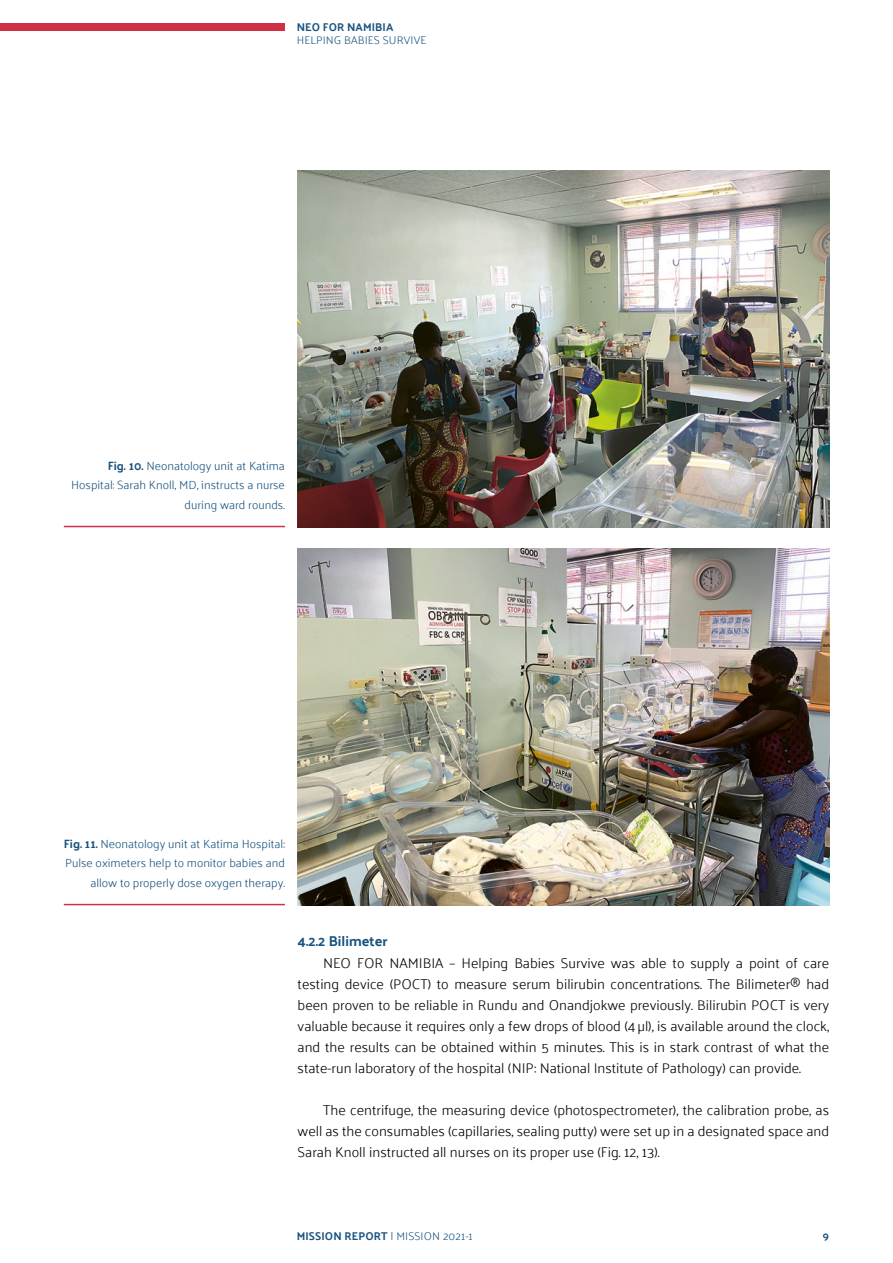
<style>
.page{position:relative;width:893px;height:1263px;background:#fff}
.page>*{position:absolute;margin:0;border:0;box-sizing:border-box;transform-origin:0 0}
.t1{font:300 14.25px/21px "Palanquin";color:#000;text-align:justify}
.t2{font:700 14.25px "Palanquin";color:#185380}
.t3{font:300 12px/19.5px "Palanquin";color:#185380;text-align:right}
.t4{font:300 11.25px "Palanquin";letter-spacing:.01em;color:#185380}
.t5{font:700 11.25px "Palanquin";letter-spacing:.01em;color:#185380}
.s1{font-weight:700}
</style>
<div class="page">
<div style="left:0;top:23px;width:285px;height:8px;background:#ce3145"></div>
<img style="left:298px;top:170px;width:531px;height:357px">
<img style="left:298px;top:548px;width:531px;height:357px">
<hr style="left:64px;top:526px;width:221px;height:1px;background:#ce3145">
<hr style="left:64px;top:904px;width:221px;height:1px;background:#ce3145">
<p class="t5" style="left:297px;top:20px;width:98px">NEO FOR NAMIBIA</p>
<p class="t4" style="left:297px;top:34px;width:131px">HELPING BABIES SURVIVE</p>
<p class="t3" style="left:71px;top:456px;width:215px"><span class="s1">Fig. 10.</span> Neonatology unit at Katima<br>Hospital: Sarah Knoll, MD, instructs a nurse during ward rounds.</p>
<p class="t3" style="left:64px;top:834px;width:222px"><span class="s1">Fig. 11.</span> Neonatology unit at Katima Hospital:<br>Pulse oximeters help to monitor babies and allow to properly dose oxygen therapy.</p>
<p class="t2" style="left:298px;top:932px;width:92px">4.2.2 Bilimeter</p>
<p class="t1" style="left:298px;top:953px;width:533px;text-indent:26px">NEO FOR NAMIBIA – Helping Babies Survive was able to supply a point of care testing device (POCT) to measure serum bilirubin concentrations. The Bilimeter® had been proven to be reliable in Rundu and Onandjokwe previously. Bilirubin POCT is very valuable because it requires only a few drops of blood (4µl), is available around the clock, and the results can be obtained within 5 minutes. This is in stark contrast of what the state-run laboratory of the hospital (NIP: National Institute of Pathology) can provide.</p>
<p class="t1" style="left:298px;top:1100px;width:533px;text-indent:26px">The centrifuge, the measuring device (photospectrometer), the calibration probe, as well as the consumables (capillaries, sealing putty) were set up in a designated space and Sarah Knoll instructed all nurses on its proper use (Fig. 12, 13).</p>
<p class="t4" style="left:297px;top:1229px;width:178px"><span class="s1">MISSION REPORT</span> | MISSION 2021-1</p>
<p class="t5" style="left:823px;top:1229px;width:8px">9</p>
</div>
